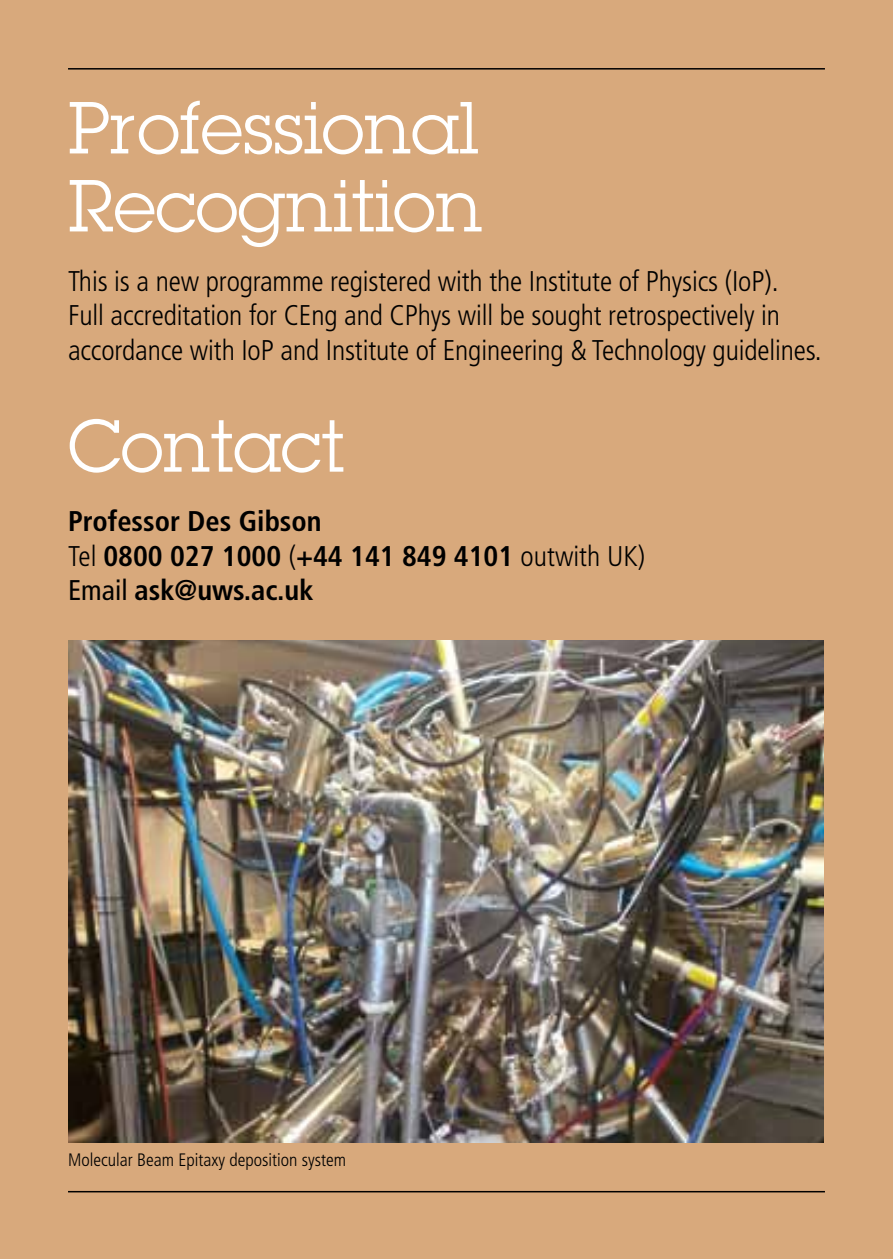
<style>
.page{position:relative;width:893px;height:1259px;background:#d8a97c}
.page>*{position:absolute;margin:0;border:0;box-sizing:border-box;transform-origin:0 0}
.t1{font:72px/78px "Lubalin Graph";color:#fff}
.t2{font:300 condensed 28.5px/34.2px "Frutiger";letter-spacing:-.005em;color:#000}
.t3{font:700 condensed 28.5px/34.2px "Frutiger";color:#000}
.t4{font:300 condensed 18px "Frutiger";color:#000}
.s1{font-weight:300}
.s2{font-weight:400}
</style>
<div class="page">
<hr style="left:68px;top:68px;width:757px;height:2px;background:#000">
<hr style="left:68px;top:1191px;width:757px;height:1px;background:#000">
<img style="left:68px;top:640px;width:756px;height:502px">
<h1 class="t1" style="left:68px;top:88px;width:416px">Professional<br>Recognition</h1>
<p class="t2" style="left:68px;top:265px;width:755px">This is a new programme registered with the Institute of Physics (IoP).<br>Full accreditation for CEng and CPhys will be sought retrospectively in accordance with IoP and Institute of Engineering &amp; Technology guidelines.</p>
<h1 class="t1" style="left:68px;top:406px;width:278px">Contact</h1>
<p class="t3" style="left:68px;top:504px;width:579px">Professor Des Gibson<br><span class="s1">Tel</span> 0800 027 1000 <span class="s1">(</span>+44 141 849 4101 <span class="s1">outwith UK)<br></span><span class="s2">Email</span> ask@uws.ac.uk</p>
<p class="t4" style="left:68px;top:1149px;width:280px">Molecular Beam Epitaxy deposition system</p>
</div>
